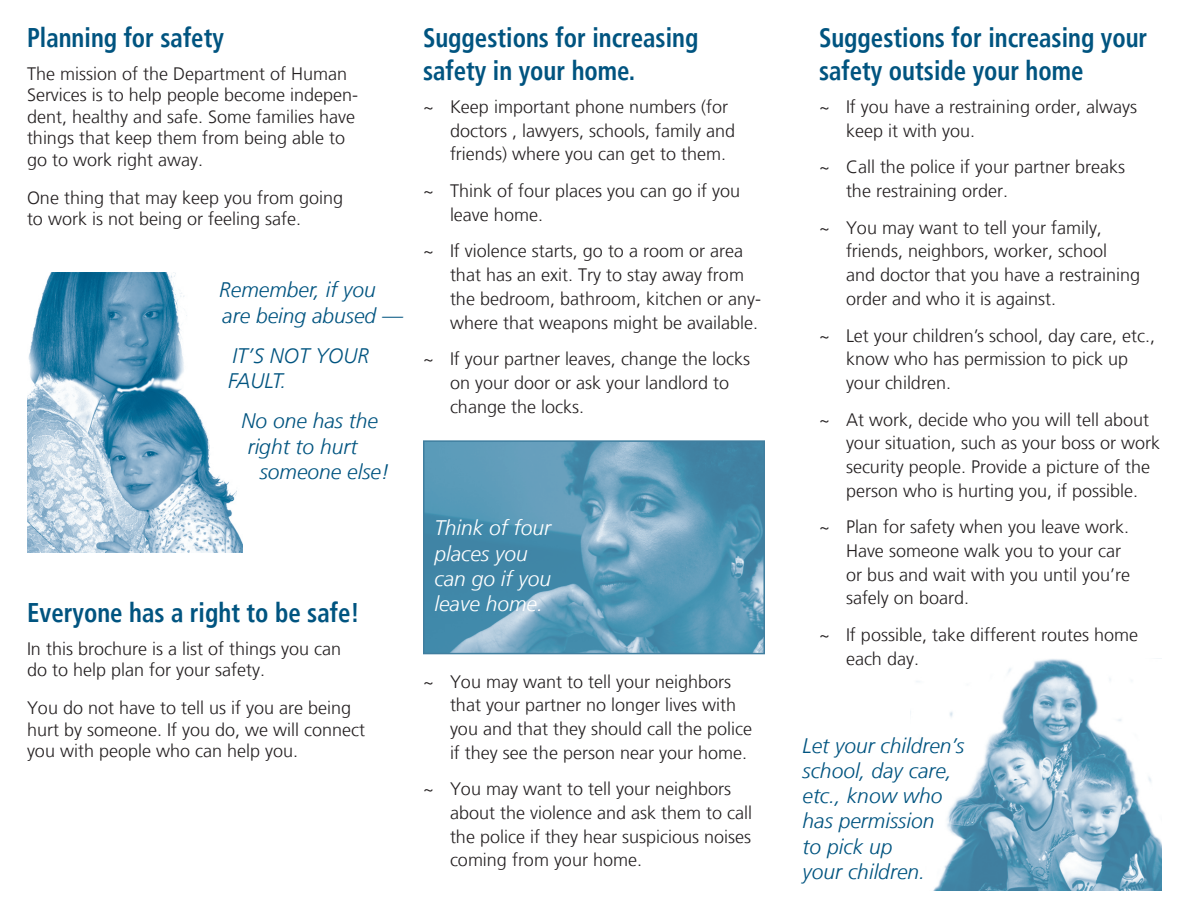
<style>
.page{position:relative;width:1188px;height:918px;background:#fff}
.page>*{position:absolute;margin:0;border:0;box-sizing:border-box;transform-origin:0 0}
.sub_2{font:700 condensed 27px/32.4px "Frutiger LT";color:#005480;scale:.92 1}
.sub_hed_1{font:italic 300 21px/25.2px "Frutiger LT";color:#005480}
.sub_hed_1-2{font:italic 300 21px/25.2px "Frutiger LT";color:#fff}
.bullet_indent{font:300 18px/23.7px "Frutiger LT";color:#231f20}
.body{font:300 18px/21.6px "Frutiger LT";color:#231f20}
</style>
<div class="page">
<img style="left:426px;top:443px;width:336px;height:208px">
<img style="left:916px;top:659px;width:246px;height:231px">
<img style="left:27px;top:273px;width:216px;height:280px">
<p class="sub_2" style="left:27px;top:22px;width:216px">Planning for safety</p>
<p class="body" style="left:27px;top:63px;width:333px">The mission of the Department of Human Services is to help people become indepen&shy;dent, healthy and safe. Some families have things that keep them from being able to go to work right away.</p>
<p class="body" style="left:27px;top:187px;width:318px">One thing that may keep you from going to work is not being or feeling safe.</p>
<p class="sub_hed_1" style="left:219px;top:278px;width:185px">Remember, if you are being abused —</p>
<p class="sub_hed_1" style="left:228px;top:343px;width:142px">IT’S NOT YOUR<br>FAULT.</p>
<p class="sub_hed_1" style="left:242px;top:409px;width:138px">No one has the</p>
<p class="sub_hed_1" style="left:248px;top:434px;width:111px">right to hurt</p>
<p class="sub_hed_1" style="left:260px;top:459px;width:131px">someone else!</p>
<p class="sub_2" style="left:27px;top:597px;width:363px">Everyone has a right to be safe!</p>
<p class="body" style="left:27px;top:638px;width:316px">In this brochure is a list of things you can do to help plan for your safety.</p>
<p class="body" style="left:27px;top:697px;width:340px">You do not have to tell us if you are being hurt by someone. If you do, we will connect you with people who can help you.</p>
<p class="sub_2" style="left:423px;top:22px;width:301px">Suggestions for increasing safety in your home.</p>
<p class="bullet_indent" style="left:450px;top:95px;width:287px;text-indent:-27px">~ Keep important phone numbers (for doctors , lawyers, schools, family and friends) where you can get to them.</p>
<p class="bullet_indent" style="left:450px;top:179px;width:292px;text-indent:-27px">~ Think of four places you can go if you leave home.</p>
<p class="bullet_indent" style="left:450px;top:240px;width:313px;text-indent:-27px">~ If violence starts, go to a room or area that has an exit. Try to stay away from the bedroom, bathroom, kitchen or any&shy;where that weapons might be available.</p>
<p class="bullet_indent" style="left:450px;top:347px;width:302px;text-indent:-27px">~ If your partner leaves, change the locks on your door or ask your landlord to change the locks.</p>
<p class="sub_hed_1-2" style="left:434px;top:516px;width:118px">Think of four places you can go if you leave home.</p>
<p class="bullet_indent" style="left:450px;top:670px;width:304px;text-indent:-27px">~ You may want to tell your neighbors that your partner no longer lives with you and that they should call the police if they see the person near your home.</p>
<p class="bullet_indent" style="left:450px;top:778px;width:304px;text-indent:-27px">~ You may want to tell your neighbors about the violence and ask them to call the police if they hear suspicious noises coming from your home.</p>
<p class="sub_2" style="left:819px;top:22px;width:358px">Suggestions for increasing your safety outside your home</p>
<p class="bullet_indent" style="left:846px;top:95px;width:293px;text-indent:-27px">~ If you have a restraining order, always keep it with you.</p>
<p class="bullet_indent" style="left:846px;top:156px;width:281px;text-indent:-27px">~ Call the police if your partner breaks the restraining order.</p>
<p class="bullet_indent" style="left:846px;top:216px;width:296px;text-indent:-27px">~ You may want to tell your family, friends, neighbors, worker, school and doctor that you have a restraining order and who it is against.</p>
<p class="bullet_indent" style="left:846px;top:324px;width:311px;text-indent:-27px">~ Let your children’s school, day care, etc., know who has permission to pick up your children.</p>
<p class="bullet_indent" style="left:846px;top:408px;width:316px;text-indent:-27px">~ At work, decide who you will tell about your situation, such as your boss or work security people. Provide a picture of the person who is hurting you, if possible.</p>
<p class="bullet_indent" style="left:846px;top:516px;width:286px;text-indent:-27px">~ Plan for safety when you leave work.<br>Have someone walk you to your car or bus and wait with you until you’re safely on board.</p>
<p class="bullet_indent" style="left:846px;top:623px;width:294px;text-indent:-27px">~ If possible, take different routes home each day.</p>
<p class="sub_hed_1" style="left:802px;top:733px;width:163px">Let your children’s school, day care, etc., know who has permission<br>to pick up<br>your children.</p>
</div>
